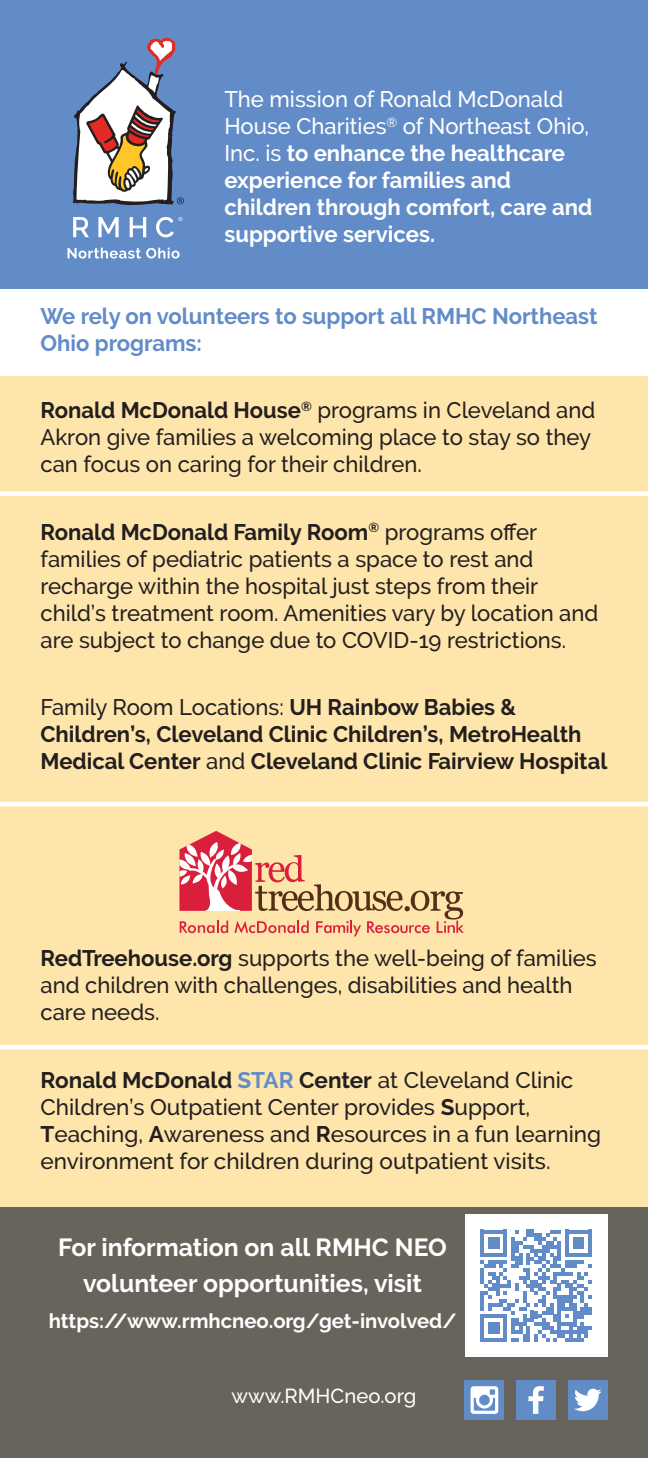
<style>
.page{position:relative;width:648px;height:1458px;background:#fff}
.page>*{position:absolute;margin:0;border:0;box-sizing:border-box;transform-origin:0 0}
.t1{font:700 24.75px/36px "Raleway";color:#fff;text-align:center}
.t2{font:500 22.5px/27px "Raleway";color:#231f20}
.t3{font:700 22.5px/27px "Raleway";color:#fff}
.t4{font:700 22.5px/27px "Raleway";color:#231f20}
.t5{font:700 22.5px/27px "Raleway";color:#628cc8}
.t6{font:700 20.25px "Raleway";color:#fff}
.t7{font:500 20.25px "Raleway";color:#fff}
.s1{font-weight:500}
.s2{font-weight:700}
.s3{font-weight:700;color:#628cc8}
</style>
<div class="page">
<div style="left:0;top:376px;width:648px;height:831px;background:#fee5ab"></div>
<div style="left:0;top:0;width:648px;height:288px;background:#628cc8"></div>
<div style="left:0;top:1207px;width:648px;height:251px;background:#67645c"></div>
<div style="left:516px;top:1380px;width:40px;height:40px;background:#628cc8"></div>
<svg style="left:528px;top:1386px;width:16px;height:28px"></svg>
<div style="left:465px;top:1380px;width:39px;height:40px;background:#628cc8"></div>
<svg style="left:471px;top:1386px;width:27px;height:28px"></svg>
<div style="left:568px;top:1380px;width:40px;height:40px;background:#628cc8"></div>
<svg style="left:574px;top:1389px;width:28px;height:22px"></svg>
<svg style="left:179px;top:831px;width:285px;height:105px"></svg>
<div style="left:0;top:491px;width:648px;height:5px;background:#fff"></div>
<hr style="left:0;top:1045px;width:648px;height:4px;background:#fff">
<hr style="left:0;top:802px;width:648px;height:4px;background:#fff">
<svg style="left:73px;top:217px;width:16px;height:20px"></svg>
<svg style="left:98px;top:217px;width:21px;height:20px"></svg>
<svg style="left:130px;top:217px;width:16px;height:20px"></svg>
<svg style="left:156px;top:217px;width:26px;height:20px"></svg>
<svg style="left:72px;top:37px;width:112px;height:169px"></svg>
<svg style="left:68px;top:248px;width:112px;height:10px"></svg>
<div style="left:465px;top:1214px;width:143px;height:143px;background:#fff"></div>
<svg style="left:480px;top:1230px;width:112px;height:112px"></svg>
<p class="t3" style="left:224px;top:86px;width:369px"><span class="s1">The mission of Ronald McDonald<br>House Charities</span><sup>®</sup> <span class="s1">of Northeast Ohio,<br>Inc. is</span> to enhance the healthcare experience for families and children through comfort, care and supportive services.</p>
<p class="t5" style="left:40px;top:302px;width:559px">We rely on volunteers to support all RMHC Northeast<br>Ohio programs:</p>
<p class="t2" style="left:40px;top:397px;width:556px"><span class="s2">Ronald McDonald House</span><sup>®</sup> programs in Cleveland and<br>Akron give families a welcoming place to stay so they can focus on caring for their children.</p>
<p class="t2" style="left:41px;top:518px;width:559px"><span class="s2">Ronald McDonald Family Room</span><sup>®</sup> programs offer families of pediatric patients a space to rest and recharge within the hospital just steps from their child’s treatment room. Amenities vary by location and are subject to change due to COVID-19 restrictions.</p>
<p class="t4" style="left:41px;top:694px;width:568px"><span class="s1">Family Room Locations:</span> UH Rainbow Babies &amp;<br>Children’s, Cleveland Clinic Children’s, MetroHealth<br>Medical Center <span class="s1">and</span> Cleveland Clinic Fairview Hospital</p>
<p class="t2" style="left:41px;top:945px;width:558px"><span class="s2">RedTreehouse.org</span> supports the well-being of families and children with challenges, disabilities and health care needs.</p>
<p class="t2" style="left:40px;top:1066px;width:562px"><span class="s2">Ronald McDonald</span> <span class="s3">STAR</span> <span class="s2">Center</span> at Cleveland Clinic Children’s Outpatient Center provides <span class="s2">S</span>upport, <span class="s2">T</span>eaching, <span class="s2">A</span>wareness and <span class="s2">R</span>esources in a fun learning environment for children during outpatient visits.</p>
<p class="t1" style="left:58px;top:1230px;width:390px">For information on all RMHC NEO volunteer opportunities, visit</p>
<p class="t6" style="left:49px;top:1310px;width:409px">https://www.rmhcneo.org/get-involved/</p>
<p class="t7" style="left:232px;top:1384px;width:186px">www.RMHCneo.org</p>
</div>
